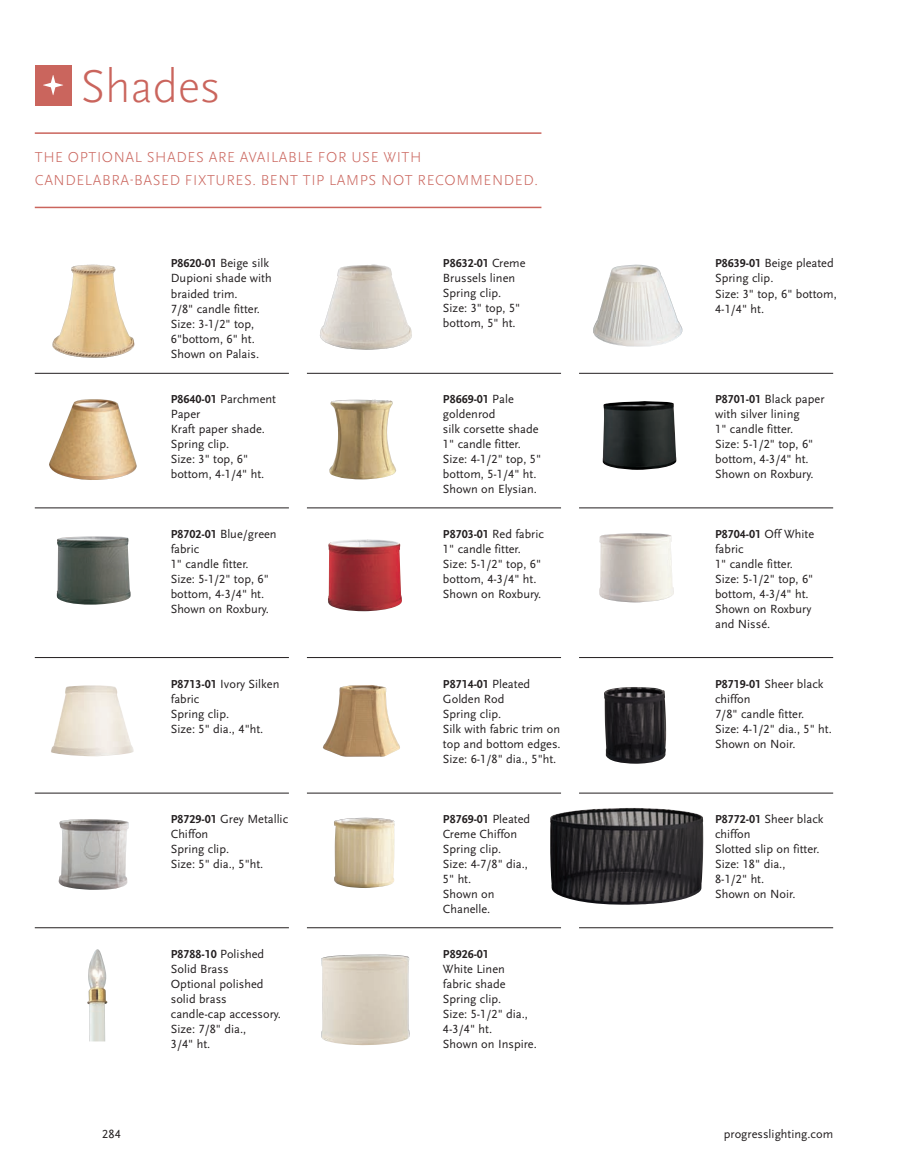
<style>
.page{position:relative;width:905px;height:1175px;background:#fff}
.page>*{position:absolute;margin:0;border:0;box-sizing:border-box;transform-origin:0 0}
.t1{font:300 48px "Scala Sans Pro";color:#ca655d}
.t2{font:300 15px/22.5px "Scala Sans Pro";letter-spacing:.04em;color:#ca655d}
.t3{font:12.3px/15px "Scala Sans LF";color:#231f20}
.t4{font:700 12px "Scala Sans Caps";color:#231f20}
.s1{font-family:"Scala Sans Caps";font-weight:700;font-size:12px}
.s2{font-family:"Scala Sans LF";font-weight:400;font-size:12.3px}
</style>
<div class="page">
<img style="left:320px;top:264px;width:92px;height:86px">
<img style="left:52px;top:264px;width:60px;height:94px">
<img style="left:87px;top:949px;width:20px;height:92px">
<img style="left:593px;top:264px;width:89px;height:83px">
<img style="left:329px;top:399px;width:67px;height:80px">
<img style="left:57px;top:536px;width:74px;height:68px">
<img style="left:328px;top:539px;width:74px;height:72px">
<img style="left:599px;top:533px;width:75px;height:69px">
<img style="left:59px;top:819px;width:70px;height:70px">
<img style="left:334px;top:817px;width:61px;height:70px">
<img style="left:323px;top:685px;width:77px;height:71px">
<img style="left:51px;top:685px;width:83px;height:71px">
<img style="left:604px;top:687px;width:62px;height:76px">
<img style="left:321px;top:954px;width:88px;height:91px">
<img style="left:550px;top:808px;width:153px;height:96px">
<div style="left:35px;top:65px;width:36px;height:40px;background:#ca655d"></div>
<svg style="left:43px;top:75px;width:20px;height:20px"></svg>
<hr style="left:35px;top:132px;width:506px;height:2px;background:#ca655d">
<hr style="left:35px;top:373px;width:254px;height:1px;background:#231f20">
<hr style="left:35px;top:507px;width:254px;height:1px;background:#231f20">
<hr style="left:35px;top:657px;width:254px;height:1px;background:#231f20">
<hr style="left:35px;top:792px;width:254px;height:1px;background:#231f20">
<hr style="left:35px;top:927px;width:254px;height:1px;background:#231f20">
<hr style="left:307px;top:373px;width:254px;height:1px;background:#231f20">
<hr style="left:307px;top:507px;width:254px;height:1px;background:#231f20">
<hr style="left:307px;top:657px;width:254px;height:1px;background:#231f20">
<hr style="left:307px;top:792px;width:254px;height:1px;background:#231f20">
<hr style="left:307px;top:927px;width:254px;height:1px;background:#231f20">
<hr style="left:579px;top:373px;width:254px;height:1px;background:#231f20">
<hr style="left:579px;top:507px;width:254px;height:1px;background:#231f20">
<hr style="left:579px;top:657px;width:254px;height:1px;background:#231f20">
<hr style="left:579px;top:792px;width:254px;height:1px;background:#231f20">
<hr style="left:579px;top:927px;width:254px;height:1px;background:#231f20">
<hr style="left:35px;top:207px;width:506px;height:1px;background:#ca655d">
<img style="left:49px;top:399px;width:88px;height:81px">
<img style="left:602px;top:401px;width:74px;height:68px">
<h1 class="t1" style="left:81px;top:59px;width:142px">SHADES</h1>
<p class="t2" style="left:35px;top:146px;width:504px">THE OPTIONAL SHADES ARE AVAILABLE FOR USE WITH<br>CANDELABRA-BASED FIXTURES. BENT TIP LAMPS NOT RECOMMENDED.</p>
<p class="t3" style="left:171px;top:256px;width:102px"><span class="s1">P8620-01</span> Beige silk<br>Dupioni shade with braided trim.<br>7/8" candle fitter.<br>Size: 3-1/2" top,<br>6"bottom, 6" ht.<br>Shown on Palais.</p>
<p class="t3" style="left:715px;top:256px;width:123px"><span class="s1">P8639-01</span> Beige pleated<br>Spring clip.<br>Size: 3" top, 6" bottom,<br>4-1/4" ht.</p>
<p class="t4" style="left:443px;top:257px;width:84px">P8632-01 <span class="s2">Creme</span></p>
<p class="t3" style="left:443px;top:271px;width:79px">Brussels linen<br>Spring clip.<br>Size: 3" top, 5" bottom, 5" ht.</p>
<p class="t3" style="left:171px;top:391px;width:107px"><span class="s1">P8640-01</span> Parchment<br>Paper<br>Kraft paper shade.<br>Spring clip.<br>Size: 3" top, 6" bottom, 4-1/4" ht.</p>
<p class="t3" style="left:715px;top:391px;width:111px"><span class="s1">P8701-01</span> Black paper with silver lining<br>1" candle fitter.<br>Size: 5-1/2" top, 6" bottom, 4-3/4" ht.<br>Shown on Roxbury.</p>
<p class="t4" style="left:443px;top:392px;width:72px">P8669-01 <span class="s2">Pale</span></p>
<p class="t3" style="left:443px;top:406px;width:100px">goldenrod<br>silk corsette shade<br>1" candle fitter.<br>Size: 4-1/2" top, 5" bottom, 5-1/4" ht.<br>Shown on Elysian.</p>
<p class="t3" style="left:171px;top:526px;width:107px"><span class="s1">P8702-01</span> Blue/green fabric<br>1" candle fitter.<br>Size: 5-1/2" top, 6" bottom, 4-3/4" ht.<br>Shown on Roxbury.</p>
<p class="t3" style="left:443px;top:526px;width:103px"><span class="s1">P8703-01</span> Red fabric<br>1" candle fitter.<br>Size: 5-1/2" top, 6" bottom, 4-3/4" ht.<br>Shown on Roxbury.</p>
<p class="t3" style="left:171px;top:676px;width:110px"><span class="s1">P8713-01</span> Ivory Silken fabric<br>Spring clip.<br>Size: 5" dia., 4"ht.</p>
<p class="t3" style="left:171px;top:811px;width:119px"><span class="s1">P8729-01</span> Grey Metallic<br>Chiffon<br>Spring clip.<br>Size: 5" dia., 5"ht.</p>
<p class="t4" style="left:171px;top:947px;width:95px">P8788-10 <span class="s2">Polished</span></p>
<p class="t3" style="left:171px;top:961px;width:112px">Solid Brass<br>Optional polished solid brass candle-cap accessory.<br>Size: 7/8" dia.,<br>3/4" ht.</p>
<p class="t4" style="left:443px;top:677px;width:89px">P8714-01 <span class="s2">Pleated</span></p>
<p class="t3" style="left:443px;top:691px;width:119px">Golden Rod<br>Spring clip.<br>Silk with fabric trim on top and bottom edges.<br>Size: 6-1/8" dia., 5"ht.</p>
<p class="t4" style="left:443px;top:812px;width:89px">P8769-01 <span class="s2">Pleated</span></p>
<p class="t3" style="left:443px;top:826px;width:87px">Creme Chiffon<br>Spring clip.<br>Size: 4-7/8" dia.,<br>5" ht.<br>Shown on<br>Chanelle.</p>
<p class="t4" style="left:443px;top:947px;width:47px">P8926-01</p>
<p class="t3" style="left:443px;top:961px;width:95px">White Linen<br>fabric shade<br>Spring clip.<br>Size: 5-1/2" dia.,<br>4-3/4" ht.<br>Shown on Inspire.</p>
<p class="t4" style="left:715px;top:527px;width:101px">P8704-01 <span class="s2">Off White</span></p>
<p class="t3" style="left:715px;top:541px;width:100px">fabric<br>1" candle fitter.<br>Size: 5-1/2" top, 6" bottom, 4-3/4" ht.<br>Shown on Roxbury and Nissé.</p>
<p class="t3" style="left:715px;top:676px;width:118px"><span class="s1">P8719-01</span> Sheer black chiffon<br>7/8" candle fitter.<br>Size: 4-1/2" dia., 5" ht.<br>Shown on Noir.</p>
<p class="t3" style="left:715px;top:811px;width:110px"><span class="s1">P8772-01</span> Sheer black chiffon<br>Slotted slip on fitter.<br>Size: 18" dia.,<br>8-1/2" ht.<br>Shown on Noir.</p>
<p class="t3" style="left:102px;top:1126px;width:20px">284</p>
<p class="t3" style="left:723px;top:1126px;width:111px">progresslighting.com</p>
</div>
